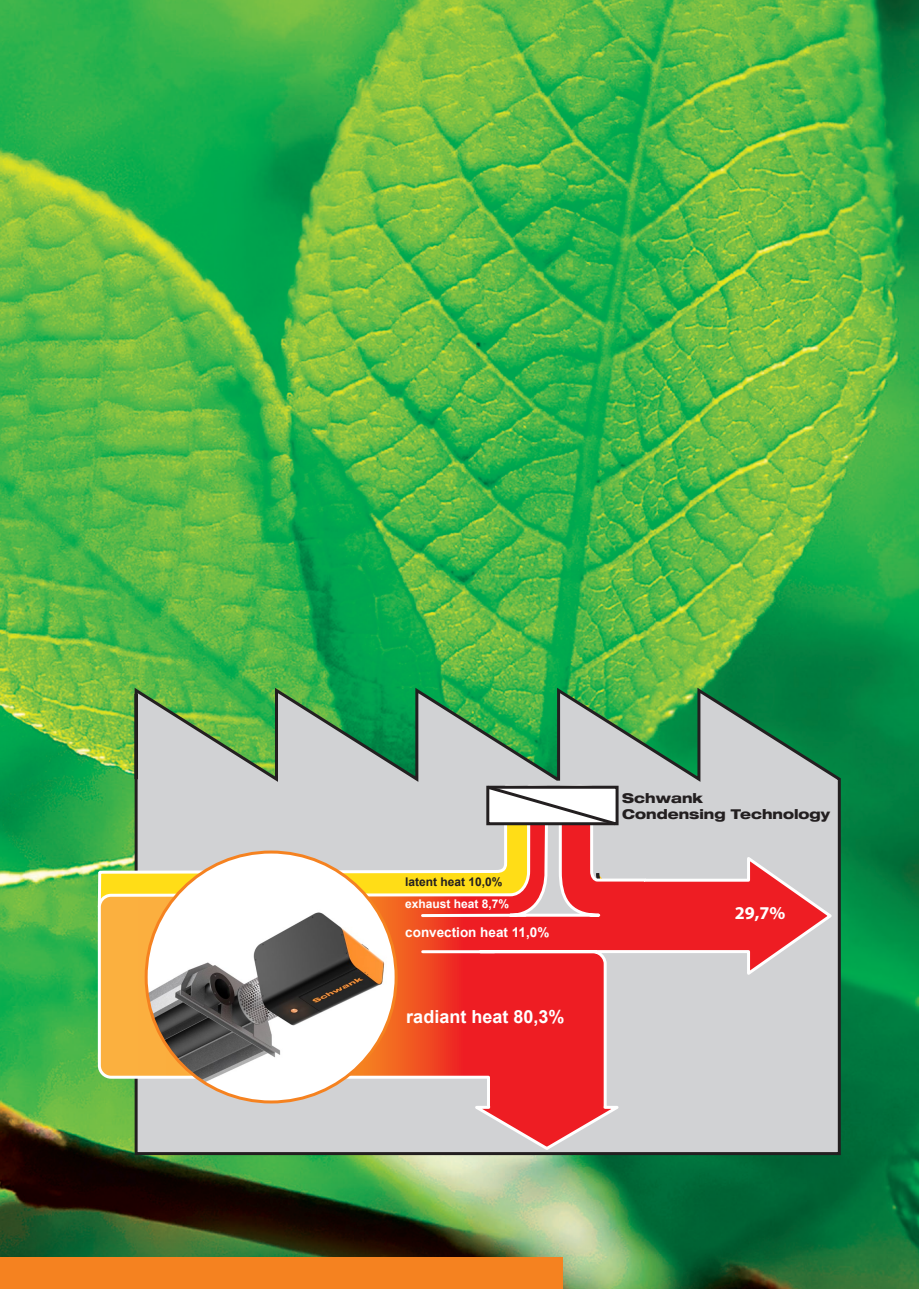
<style>
.page{position:relative;width:919px;height:1289px;background:#fff}
.page>*{position:absolute;margin:0;border:0;box-sizing:border-box;transform-origin:0 0}
.t1{font:700 18px "Arial";color:#fff}
.t2{font:700 18px "Myriad Pro";color:#fff}
.t3{font:800 expanded 13.5px "Helvetica Neue LT";color:#231f20}
.t4{font:700 13.5px "Arial";color:#fff}
.t5{font:700 12px "Arial";color:#231f20}
.t6{font:700 12px "Arial";color:#fff}
</style>
<div class="page">
<img style="left:0;top:0;width:918px;height:1288px">
<div style="left:0;top:1256px;width:562px;height:32px;background:#f58220"></div>
<svg style="left:133px;top:685px;width:709px;height:471px"></svg>
<svg style="left:96px;top:783px;width:739px;height:369px"></svg>
<img style="left:146px;top:852px;width:250px;height:249px;border-radius:125px">
<hr style="left:422px;top:950px;width:72px;height:3px;background:#fff">
<svg style="left:422px;top:913px;width:103px;height:4px"></svg>
<svg style="left:484px;top:783px;width:135px;height:44px"></svg>
<p class="t5" style="left:405px;top:873px;width:99px">latent heat 10,0%</p>
<p class="t6" style="left:405px;top:895px;width:106px">exhaust heat 8,7%</p>
<p class="t4" style="left:405px;top:923px;width:146px">convection heat 11,0%</p>
<p class="t1" style="left:406px;top:1005px;width:160px">radiant heat 80,3%</p>
<p class="t3" style="left:622px;top:789px;width:82px">Schwank</p>
<p class="t3" style="left:622px;top:805px;width:209px">Condensing Technology</p>
<h1 class="t2" style="left:734px;top:900px;width:52px">29,7%</h1>
</div>
